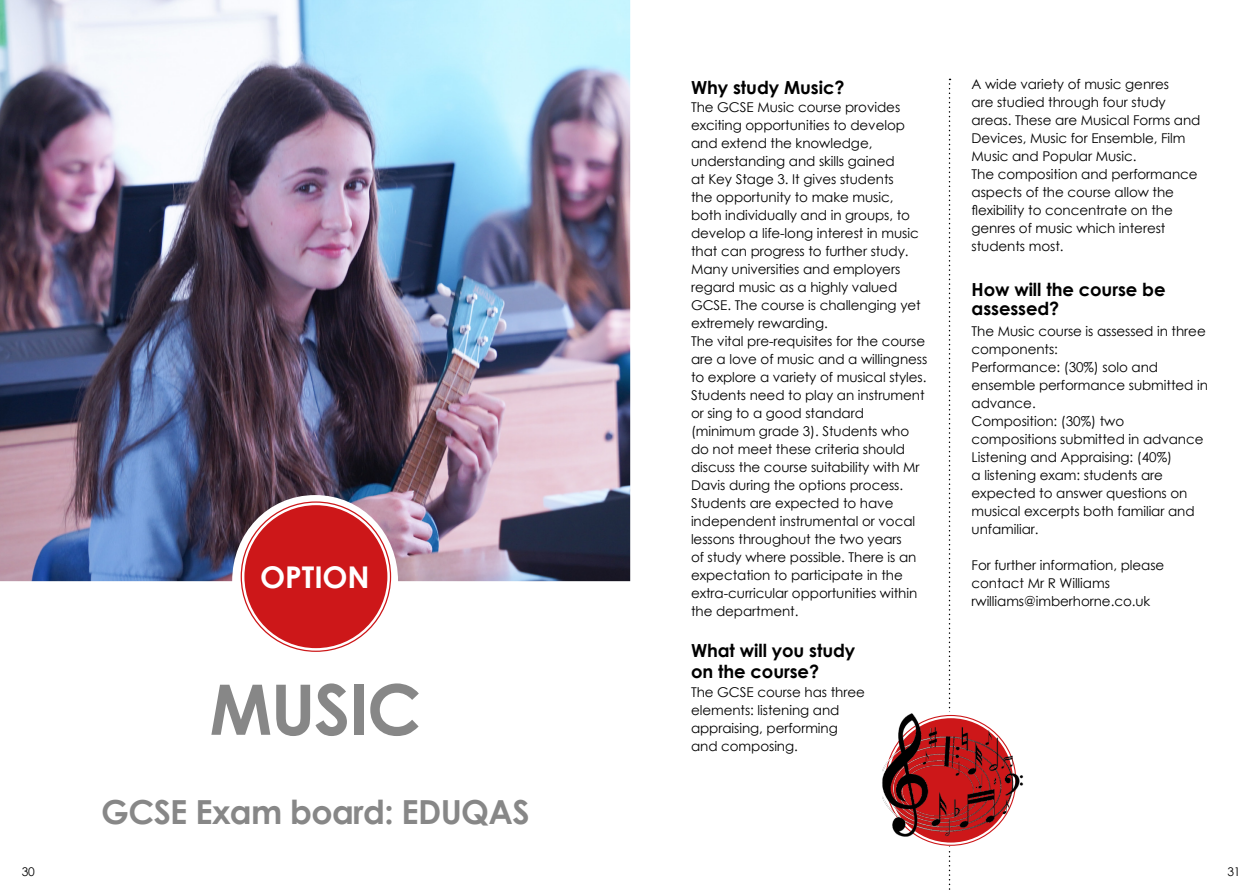
<style>
.page{position:relative;width:1259px;height:893px;background:#fff}
.page>*{position:absolute;margin:0;border:0;box-sizing:border-box;transform-origin:0 0}
.t1{font:700 69.75px "Century Gothic";letter-spacing:-.02em;color:#878787}
.t2{font:700 33.15px "Century Gothic";letter-spacing:-.02em;color:#878787}
.t3{font:700 30px "Century Gothic";letter-spacing:-.005em;color:#fff}
.t4{font:700 18px/21px "Century Gothic";letter-spacing:-.005em;color:#000}
.t5{font:13.5px/18px "Century Gothic";letter-spacing:-.005em;color:#000}
.t6{font:12px "Century Gothic";color:#000}
</style>
<div class="page">
<img style="left:0;top:0;width:630px;height:581px">
<div style="left:241px;top:501px;width:150px;height:151px;background:#cd1719;border-radius:50%"></div>
<svg style="left:948px;top:79px;width:2px;height:811px"></svg>
<img style="left:882px;top:693px;width:142px;height:166px">
<h3 class="t3" style="left:260px;top:554px;width:111px">OPTION</h3>
<h1 class="t1" style="left:209px;top:656px;width:213px">MUSIC</h1>
<h2 class="t2" style="left:101px;top:786px;width:430px">GCSE Exam board: EDUQAS</h2>
<h3 class="t4" style="left:691px;top:77px;width:155px">Why study Music?</h3>
<p class="t5" style="left:691px;top:98px;width:238px">The GCSE Music course provides exciting opportunities to develop and extend the knowledge, understanding and skills gained<br>at Key Stage 3. It gives students<br>the opportunity to make music, both individually and in groups, to develop a life-long interest in music that can progress to further study.<br>Many universities and employers regard music as a highly valued<br>GCSE. The course is challenging yet extremely rewarding.<br>The vital pre-requisites for the course are a love of music and a willingness to explore a variety of musical styles.<br>Students need to play an instrument or sing to a good standard (minimum grade 3). Students who do not meet these criteria should discuss the course suitability with Mr<br>Davis during the options process.<br>Students are expected to have independent instrumental or vocal lessons throughout the two years<br>of study where possible. There is an expectation to participate in the extra-curricular opportunities within the department.</p>
<h3 class="t4" style="left:691px;top:639px;width:166px">What will you study on the course?</h3>
<p class="t5" style="left:691px;top:683px;width:175px">The GCSE course has three elements: listening and appraising, performing and composing.</p>
<p class="t5" style="left:971px;top:75px;width:230px">A wide variety of music genres<br>are studied through four study areas. These are Musical Forms and<br>Devices, Music for Ensemble, Film<br>Music and Popular Music.<br>The composition and performance aspects of the course allow the flexibility to concentrate on the genres of music which interest students most.</p>
<h3 class="t4" style="left:971px;top:279px;width:195px;line-height:19.5px">How will the course be assessed?</h3>
<p class="t5" style="left:971px;top:322px;width:238px">The Music course is assessed in three components:<br>Performance: (30%) solo and ensemble performance submitted in advance.<br>Composition: (30%) two compositions submitted in advance<br>Listening and Appraising: (40%)<br>a listening exam: students are expected to answer questions on musical excerpts both familiar and unfamiliar.</p>
<p class="t5" style="left:971px;top:556px;width:194px">For further information, please contact Mr R Williams rwilliams@imberhorne.co.uk</p>
<p class="t6" style="left:22px;top:864px;width:15px">30</p>
<p class="t6" style="left:1227px;top:864px;width:15px">31</p>
</div>
